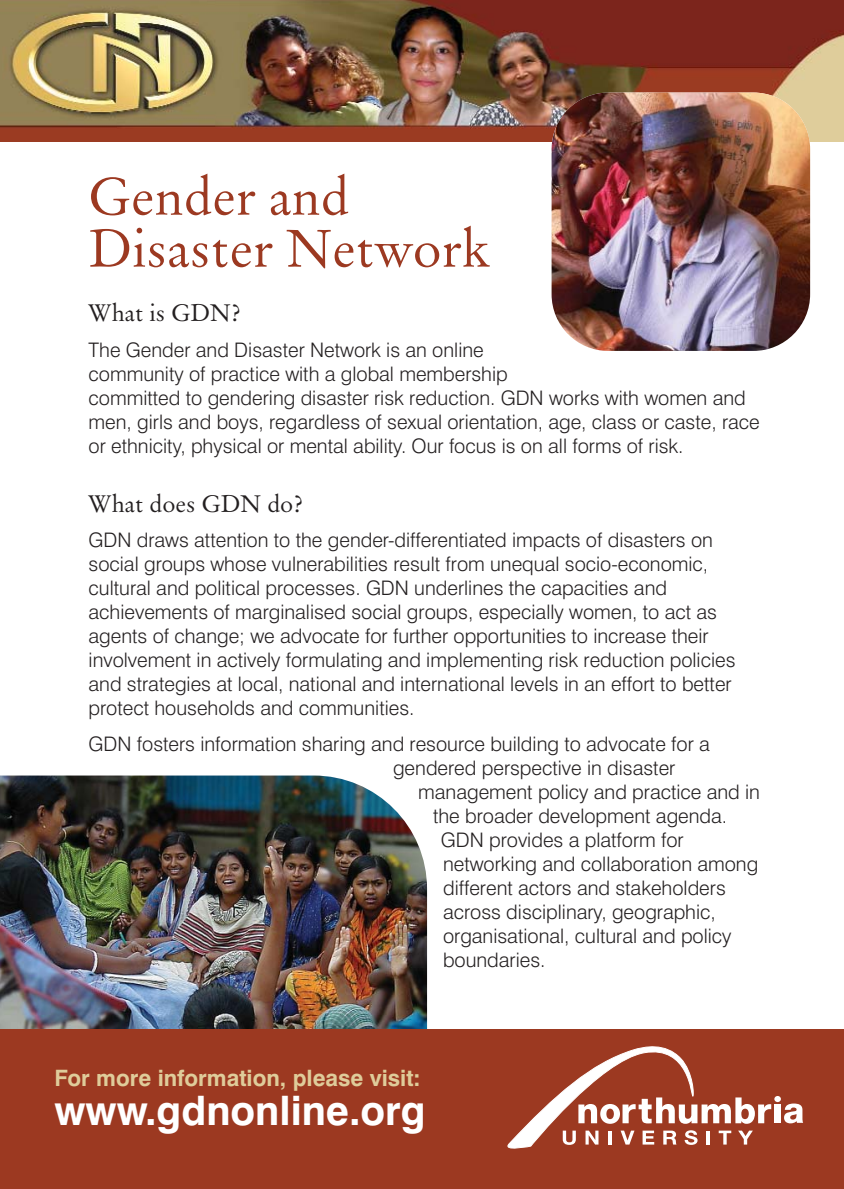
<style>
.page{position:relative;width:844px;height:1189px;background:#fff}
.page>*{position:absolute;margin:0;border:0;box-sizing:border-box;transform-origin:0 0}
.t1{font:53px/52px "Original Garamond BT";color:#9c3921}
.t2{font:700 40.6px "Swiss 721 BT";color:#fff}
.t3{font:24px "Original Garamond BT";color:#231f20}
.t4{font:700 22.6px "Swiss 721 BT";color:#dfcc9a}
.t5{font:300 20px/24px "Swiss 721 BT";color:#231f20}
</style>
<div class="page">
<img style="left:0;top:0;width:844px;height:1189px">
<h1 class="t1" style="left:89px;top:175px;width:403px">Gender and<br>Disaster Network</h1>
<p class="t3" style="left:89px;top:303px;width:155px">What is GDN?</p>
<p class="t5" style="left:89px;top:339px;width:673px">The Gender and Disaster Network is an online<br>community of practice with a global membership<br>committed to gendering disaster risk reduction. GDN works with women and men, girls and boys, regardless of sexual orientation, age, class or caste, race or ethnicity, physical or mental ability. Our focus is on all forms of risk.</p>
<p class="t3" style="left:89px;top:493px;width:217px">What does GDN do?</p>
<p class="t5" style="left:89px;top:530px;width:648px">GDN draws attention to the gender-differentiated impacts of disasters on social groups whose vulnerabilities result from unequal socio-economic, cultural and political processes. GDN underlines the capacities and achievements of marginalised social groups, especially women, to act as agents of change; we advocate for further opportunities to increase their involvement in actively formulating and implementing risk reduction policies and strategies at local, national and international levels in an effort to better protect households and communities.</p>
<p class="t5" style="left:393px;top:733px;width:318px;text-indent:-304px">GDN fosters information sharing and resource building to advocate for a gendered perspective in disaster</p>
<p class="t5" style="left:418px;top:781px;width:343px">management policy and practice and in</p>
<p class="t5" style="left:433px;top:805px;width:296px">the broader development agenda.</p>
<p class="t5" style="left:441px;top:829px;width:244px">GDN provides a platform for</p>
<p class="t5" style="left:443px;top:853px;width:317px">networking and collaboration among</p>
<p class="t5" style="left:443px;top:877px;width:284px">different actors and stakeholders</p>
<p class="t5" style="left:443px;top:901px;width:274px">across disciplinary, geographic,</p>
<p class="t5" style="left:443px;top:925px;width:290px">organisational, cultural and policy</p>
<p class="t5" style="left:443px;top:949px;width:104px">boundaries.</p>
<p class="t4" style="left:55px;top:1070px;width:367px">For more information, please visit:</p>
<h2 class="t2" style="left:55px;top:1095px;width:373px">www.gdnonline.org</h2>
</div>
